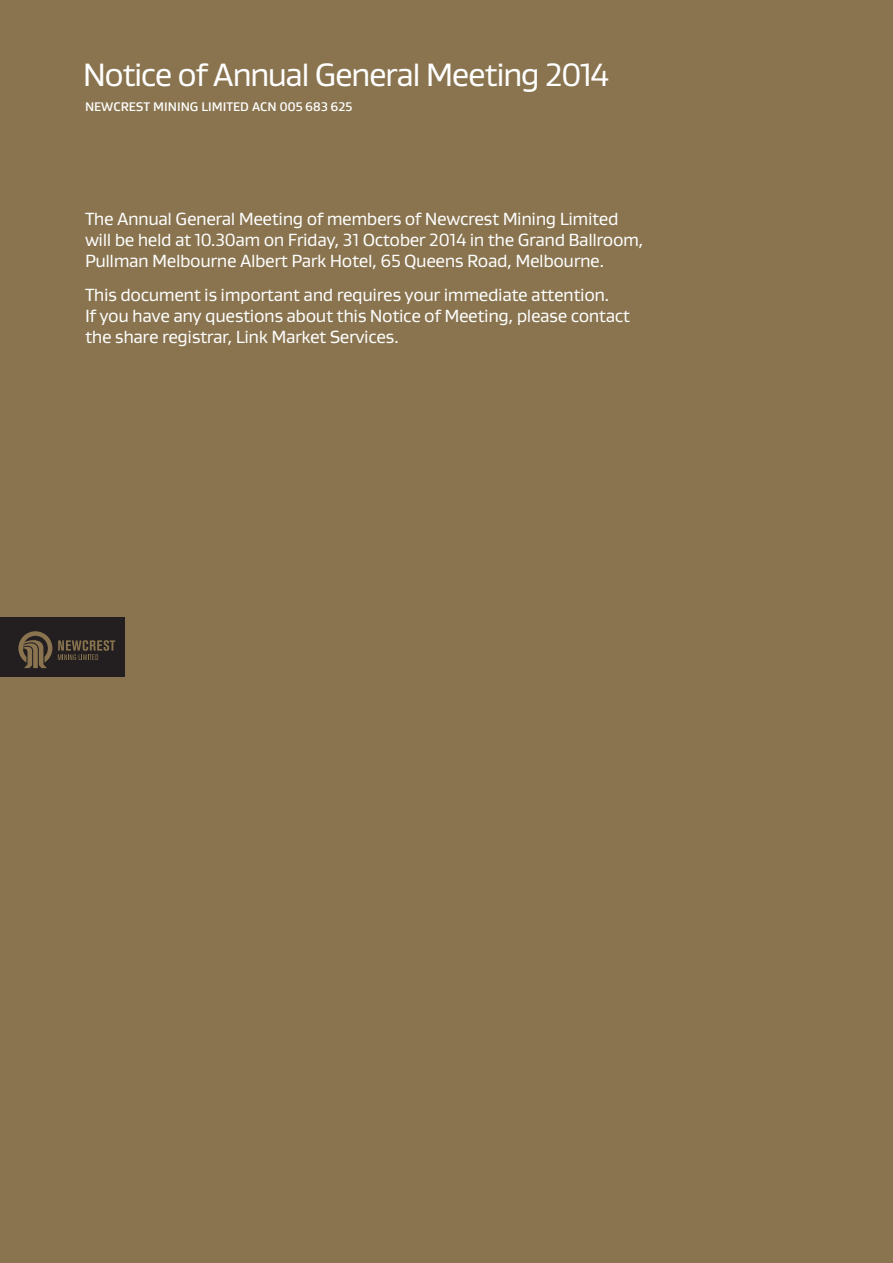
<style>
.page{position:relative;width:893px;height:1263px;background:#89744f}
.page>*{position:absolute;margin:0;border:0;box-sizing:border-box;transform-origin:0 0}
.t1{font:33px "Gustan";letter-spacing:-.05em;color:#fff}
.t2{font:18px/21px "Gustan";letter-spacing:-.025em;color:#fff}
.t3{font:500 12.75px "Gustan";color:#fff}
</style>
<div class="page">
<div style="left:0;top:617px;width:125px;height:59px;background:#231f20"></div>
<svg style="left:18px;top:631px;width:34px;height:37px"></svg>
<svg style="left:58px;top:640px;width:57px;height:20px"></svg>
<h1 class="t1" style="left:83px;top:53px;width:528px">Notice of Annual General Meeting 2014</h1>
<p class="t3" style="left:85px;top:98px;width:269px">NEWCREST MINING LIMITED ACN 005 683 625</p>
<p class="t2" style="left:85px;top:208px;width:560px">The Annual General Meeting of members of Newcrest Mining Limited will be held at 10.30am on Friday, 31 October 2014 in the Grand Ballroom,<br>Pullman Melbourne Albert Park Hotel, 65 Queens Road, Melbourne.</p>
<p class="t2" style="left:85px;top:283px;width:547px">This document is important and requires your immediate attention.<br>If you have any questions about this Notice of Meeting, please contact the share registrar, Link Market Services.</p>
</div>
